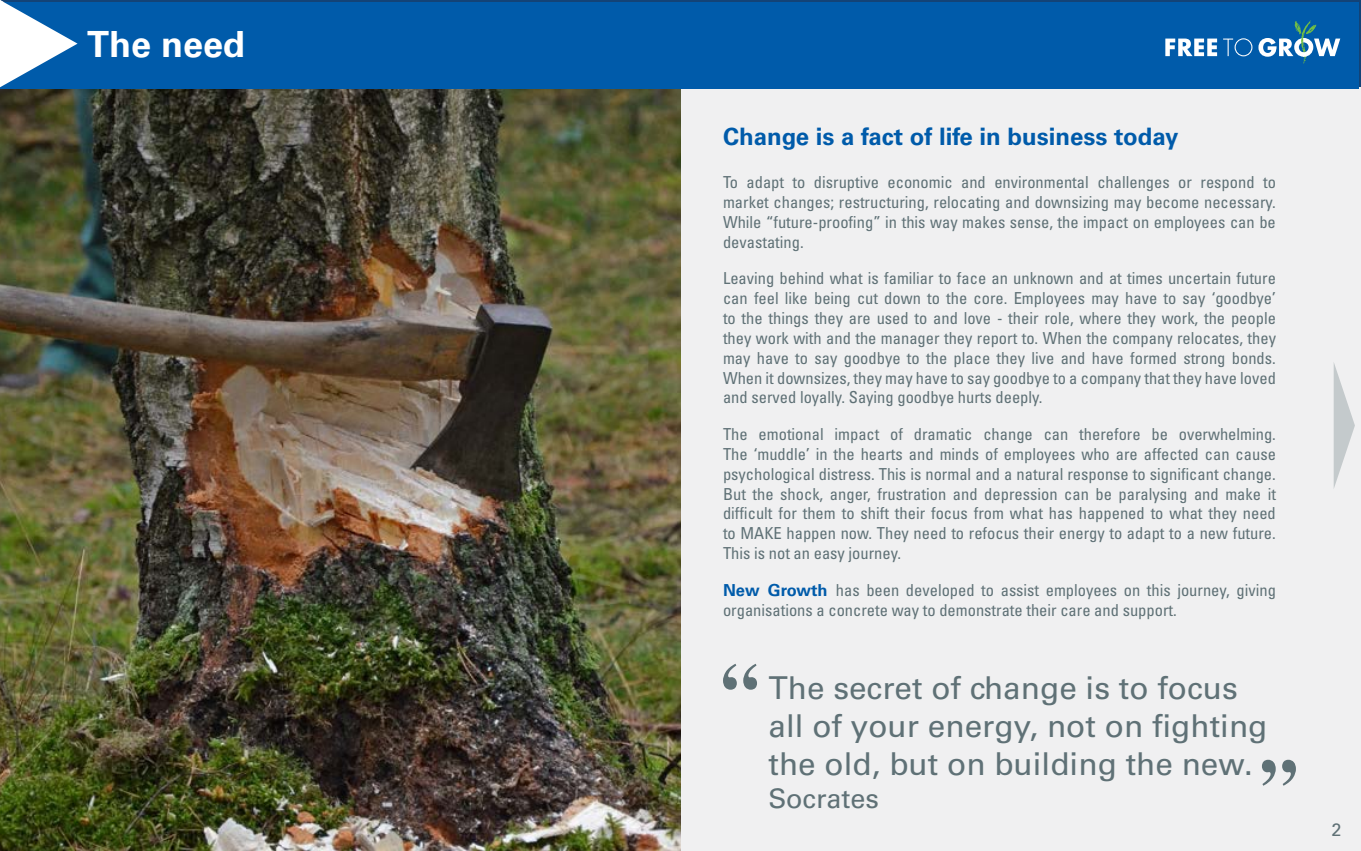
<style>
.page{position:relative;width:1361px;height:851px;background:#fff}
.page>*{position:absolute;margin:0;border:0;box-sizing:border-box;transform-origin:0 0}
.t1{font:700 36px "Univers LT Std";color:#fff}
.t2{font:31.5px/37.8px "Univers LT Std";color:#5f7176}
.t3{font:27px "Univers LT Std";color:#5f7176}
.t4{font:700 24px "Univers LT Std";color:#005baa}
.t5{font:18px "Univers LT Std";color:#5f7176}
.t6{font:condensed 16.5px/19.8px "Univers LT Std";color:#5f7176;text-align:justify}
.s1{font-weight:700;font-stretch:normal;color:#005baa}
</style>
<div class="page">
<div style="left:680px;top:87px;width:681px;height:763px;background:#f0f0f1"></div>
<img style="left:0;top:89px;width:680px;height:761px">
<div style="left:0;top:0;width:1361px;height:87px;background:linear-gradient(to right,#005baa,#005baa)"></div>
<div style="left:0;top:3px;width:1358px;height:86px;background:#005baa"></div>
<svg style="left:1165px;top:39px;width:52px;height:17px"></svg>
<svg style="left:1223px;top:38px;width:29px;height:18px"></svg>
<svg style="left:1258px;top:38px;width:82px;height:19px"></svg>
<svg style="left:0;top:0;width:78px;height:87px"></svg>
<svg style="left:723px;top:663px;width:34px;height:26px"></svg>
<svg style="left:1262px;top:759px;width:34px;height:26px"></svg>
<svg style="left:1333px;top:362px;width:22px;height:127px"></svg>
<h1 class="t1" style="left:87px;top:23px;width:160px">The need</h1>
<h3 class="t4" style="left:723px;top:122px;width:457px">Change is a fact of life in business today</h3>
<p class="t6" style="left:723px;top:172px;width:554px">To adapt to disruptive economic and environmental challenges or respond to market changes; restructuring, relocating and downsizing may become necessary.<br>While “future-proofing” in this way makes sense, the impact on employees can be devastating.</p>
<p class="t6" style="left:723px;top:268px;width:554px">Leaving behind what is familiar to face an unknown and at times uncertain future can feel like being cut down to the core. Employees may have to say ‘goodbye’ to the things they are used to and love - their role, where they work, the people they work with and the manager they report to. When the company relocates, they may have to say goodbye to the place they live and have formed strong bonds.<br>When it downsizes, they may have to say goodbye to a company that they have loved and served loyally. Saying goodbye hurts deeply.</p>
<p class="t6" style="left:723px;top:424px;width:554px">The emotional impact of dramatic change can therefore be overwhelming.<br>The ‘muddle’ in the hearts and minds of employees who are affected can cause psychological distress. This is normal and a natural response to significant change.<br>But the shock, anger, frustration and depression can be paralysing and make it difficult for them to shift their focus from what has happened to what they need to MAKE happen now. They need to refocus their energy to adapt to a new future.<br>This is not an easy journey.</p>
<p class="t6" style="left:723px;top:579px;width:554px"><span class="s1">New Growth</span> has been developed to assist employees on this journey, giving organisations a concrete way to demonstrate their care and support.</p>
<h2 class="t2" style="left:768px;top:669px;width:500px">The secret of change is to focus all of your energy, not on fighting the old, but on building the new.</h2>
<h3 class="t3" style="left:768px;top:781px;width:112px">Socrates</h3>
<p class="t5" style="left:1331px;top:818px;width:12px">2</p>
</div>
